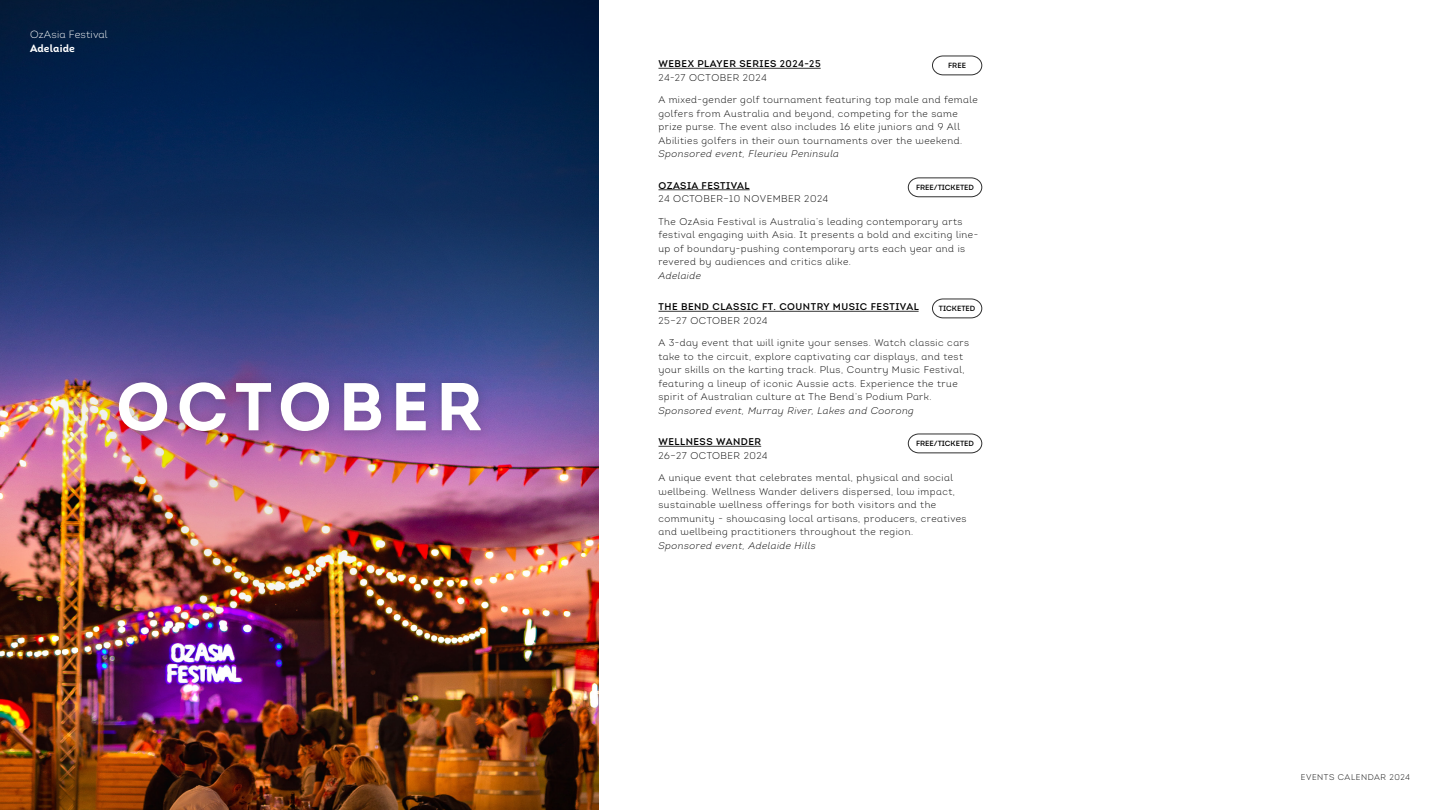
<style>
.page{position:relative;width:1440px;height:810px;background:#fff}
.page>*{position:absolute;margin:0;border:0;box-sizing:border-box;transform-origin:0 0}
.t1{font:700 67.5px "Adelaide Intro";letter-spacing:.1em;color:#fff}
.t2{font:300 10.5px "Adelaide Intro";letter-spacing:.015em;color:#fff}
.t3{font:700 10.5px "Adelaide Intro";letter-spacing:.015em;color:#fff}
.t4{font:300 9.75px/13.5px "Adelaide Intro";letter-spacing:.05em;color:#000}
.t5{font:italic 300 9.75px "Adelaide Intro";letter-spacing:.05em;color:#000}
.t6{font:600 9.75px "Adelaide Intro";letter-spacing:.05em;color:#000}
.t7{font:300 8.25px "Adelaide Intro";letter-spacing:.065em;color:#000101}
.t8{font:600 7.5px "Adelaide Intro";color:#000}
</style>
<div class="page">
<img style="left:0;top:620px;width:599px;height:190px">
<svg style="left:0;top:0;width:599px;height:179px;fill:#01214c"></svg>
<hr style="left:658px;top:68px;width:163px;height:1px;background:#333">
<hr style="left:658px;top:190px;width:92px;height:1px;background:#333">
<hr style="left:658px;top:311px;width:261px;height:1px;background:#333">
<hr style="left:658px;top:446px;width:103px;height:1px;background:#333">
<img style="left:0;top:179px;width:599px;height:441px">
<svg style="left:932px;top:56px;width:50px;height:19px"></svg>
<svg style="left:908px;top:178px;width:74px;height:19px"></svg>
<svg style="left:908px;top:434px;width:74px;height:19px"></svg>
<svg style="left:932px;top:299px;width:50px;height:19px"></svg>
<div style="left:109px;top:372px;width:383px;height:71px;background:#000;opacity:.12"></div>
<p class="t2" style="left:30px;top:28px;width:79px">OzAsia Festival</p>
<p class="t3" style="left:30px;top:41px;width:47px">Adelaide</p>
<h1 class="t1" style="left:116px;top:364px;width:368px">OCTOBER</h1>
<p class="t6" style="left:658px;top:58px;width:164px">WEBEX PLAYER SERIES 2024-25</p>
<p class="t4" style="left:658px;top:71px;width:110px">24-27 OCTOBER 2024</p>
<p class="t4" style="left:658px;top:93px;width:321px">A mixed-gender golf tournament featuring top male and female golfers from Australia and beyond, competing for the same prize purse. The event also includes 16 elite juniors and 9 All Abilities golfers in their own tournaments over the weekend.</p>
<p class="t5" style="left:658px;top:148px;width:182px">Sponsored event, Fleurieu Peninsula</p>
<p class="t6" style="left:658px;top:179px;width:93px">OZASIA FESTIVAL</p>
<p class="t4" style="left:658px;top:192px;width:171px">24 OCTOBER–10 NOVEMBER 2024</p>
<p class="t4" style="left:658px;top:215px;width:321px">The OzAsia Festival is Australia’s leading contemporary arts festival engaging with Asia. It presents a bold and exciting line&shy;up of boundary-pushing contemporary arts each year and is revered by audiences and critics alike.</p>
<p class="t5" style="left:658px;top:269px;width:44px">Adelaide</p>
<p class="t6" style="left:658px;top:301px;width:262px">THE BEND CLASSIC FT. COUNTRY MUSIC FESTIVAL</p>
<p class="t4" style="left:658px;top:314px;width:111px">25–27 OCTOBER 2024</p>
<p class="t4" style="left:658px;top:336px;width:312px">A 3-day event that will ignite your senses. Watch classic cars take to the circuit, explore captivating car displays, and test your skills on the karting track. Plus, Country Music Festival, featuring a lineup of iconic Aussie acts. Experience the true spirit of Australian culture at The Bend’s Podium Park.</p>
<p class="t5" style="left:658px;top:404px;width:257px">Sponsored event, Murray River, Lakes and Coorong</p>
<p class="t6" style="left:658px;top:436px;width:104px">WELLNESS WANDER</p>
<p class="t4" style="left:658px;top:449px;width:111px">26–27 OCTOBER 2024</p>
<p class="t4" style="left:658px;top:471px;width:310px">A unique event that celebrates mental, physical and social wellbeing. Wellness Wander delivers dispersed, low impact, sustainable wellness offerings for both visitors and the community - showcasing local artisans, producers, creatives and wellbeing practitioners throughout the region.</p>
<p class="t5" style="left:658px;top:539px;width:159px">Sponsored event, Adelaide Hills</p>
<p class="t8" style="left:948px;top:61px;width:19px">FREE</p>
<p class="t8" style="left:916px;top:183px;width:60px">FREE/TICKETED</p>
<p class="t8" style="left:939px;top:304px;width:38px">TICKETED</p>
<p class="t8" style="left:916px;top:439px;width:60px">FREE/TICKETED</p>
<p class="t7" style="left:1301px;top:772px;width:111px">EVENTS CALENDAR 2024</p>
</div>
